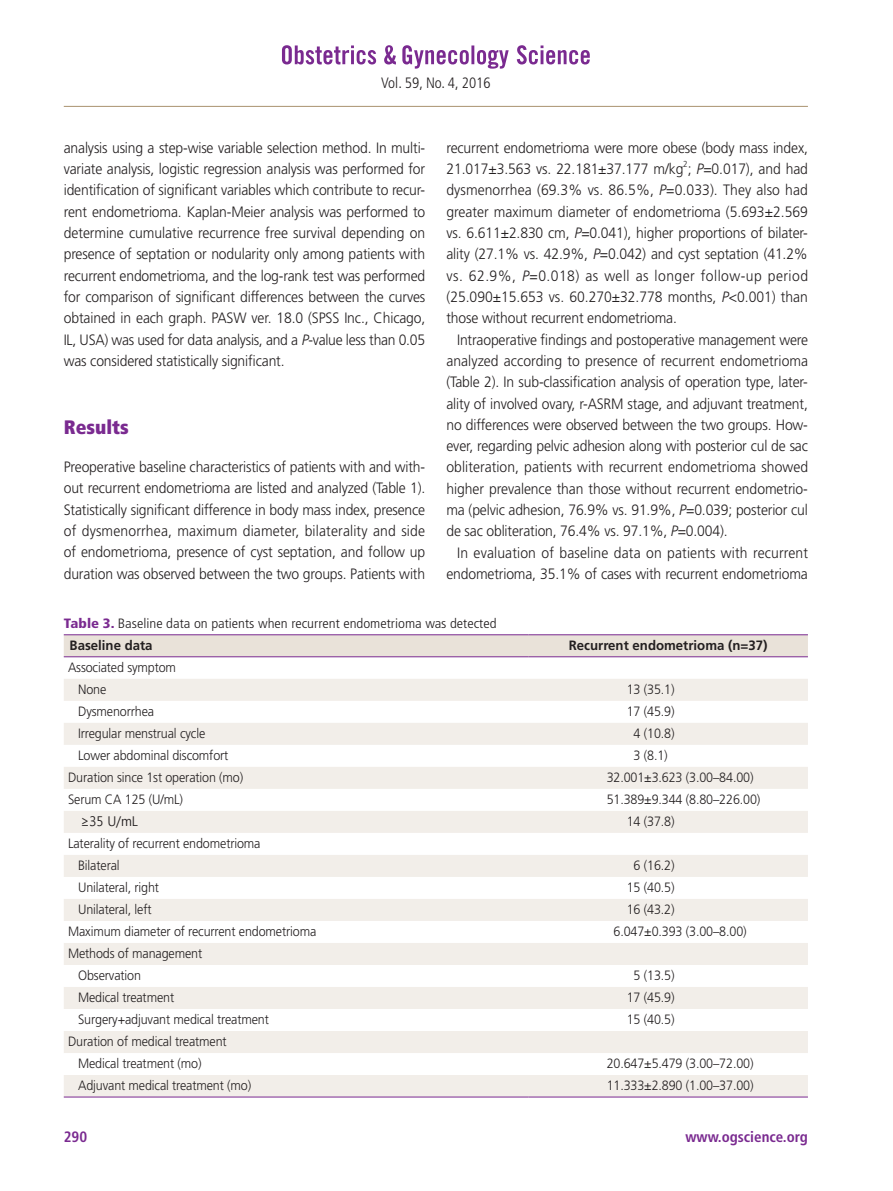
<style>
.page{position:relative;width:893px;height:1191px;background:#fff}
.page>*{position:absolute;margin:0;border:0;box-sizing:border-box;transform-origin:0 0}
.제목1-보라{font:900 condensed 19.5px "Frutiger LT Std";color:#7a2a90}
.제목밑_본문{font:300 15px/21.3px "Frutiger LT Std";letter-spacing:-.01em;color:#231f20;text-align:justify;scale:.93 1}
.본문_영문{font:300 15px/21.3px "Frutiger LT Std";letter-spacing:-.01em;color:#231f20;text-align:justify;scale:.93 1}
.t1{font:700 condensed 15px "Frutiger LT Std";color:#7a2a90}
.t2{font:300 condensed 15px "Frutiger LT Std";color:#231f20}
.표내용{font:300 13.5px "Frutiger LT Std";letter-spacing:-.01em;color:#231f20;scale:.93 1}
.표_타이틀{font:300 condensed 13.5px "Frutiger LT Std";color:#231f20;scale:1.1 1}
.표머리{font:700 13.5px "Frutiger LT Std";color:#231f20}
.표내용-2{font:13.5px "Malgun Gothic";color:#231f20;scale:.93 1}
.제목밑_본문-2{font:300 8.7px "Frutiger LT Std";color:#231f20;scale:.93 1}
.s1{font-style:italic}
.s2{font-weight:900;color:#7a2a90}
</style>
<div class="page">
<hr style="left:64px;top:106px;width:744px;height:1px;background:#af9877">
<svg style="left:517px;top:45px;width:73px;height:19px"></svg>
<svg style="left:402px;top:45px;width:107px;height:24px"></svg>
<svg style="left:282px;top:45px;width:114px;height:19px"></svg>
<div style="left:64px;top:635px;width:744px;height:21px;background:#e9e2d9"></div>
<svg style="left:64px;top:679px;width:744px;height:417px;fill:#f2eee9"></svg>
<hr style="left:64px;top:634px;width:465px;height:1px;background:#7a2a90">
<hr style="left:529px;top:634px;width:279px;height:1px;background:#7a2a90">
<hr style="left:64px;top:656px;width:465px;height:1px;background:#7a2a90">
<hr style="left:529px;top:656px;width:279px;height:1px;background:#7a2a90">
<hr style="left:64px;top:1096px;width:465px;height:1px;background:#7a2a90">
<hr style="left:529px;top:1096px;width:279px;height:1px;background:#7a2a90">
<p class="t2" style="left:381px;top:74px;width:111px">Vol. 59, No. 4, 2016</p>
<p class="제목밑_본문" style="left:446px;top:137px;width:390px">recurrent endometrioma were more obese (body mass index,<br>21.017±3.563 vs. 22.181±37.177 m/kg ; <span class="s1">P</span>=0.017), and had</p>
<p class="제목밑_본문" style="left:64px;top:137px;width:390px">analysis using a step-wise variable selection method. In multi&shy;variate analysis, logistic regression analysis was performed for identification of significant variables which contribute to recur&shy;rent endometrioma. Kaplan-Meier analysis was performed to determine cumulative recurrence free survival depending on presence of septation or nodularity only among patients with recurrent endometrioma, and the log-rank test was performed for comparison of significant differences between the curves obtained in each graph. PASW ver. 18.0 (SPSS Inc., Chicago, IL, USA) was used for data analysis, and a <span class="s1">P</span>-value less than 0.05 was considered statistically significant.</p>
<p class="제목밑_본문-2" style="left:683px;top:159px;width:6px">2</p>
<p class="제목밑_본문" style="left:446px;top:180px;width:390px">dysmenorrhea (69.3% vs. 86.5%, <span class="s1">P</span>=0.033). They also had greater maximum diameter of endometrioma (5.693±2.569 vs. 6.611±2.830 cm, <span class="s1">P</span>=0.041), higher proportions of bilater&shy;ality (27.1% vs. 42.9%, <span class="s1">P</span>=0.042) and cyst septation (41.2% vs. 62.9%, <span class="s1">P</span>=0.018) as well as longer follow-up period (25.090±15.653 vs. 60.270±32.778 months, <span class="s1">P</span>&lt;0.001) than those without recurrent endometrioma.</p>
<p class="본문_영문" style="left:446px;top:329px;width:390px;text-indent:11px">Intraoperative findings and postoperative management were analyzed according to presence of recurrent endometrioma (Table 2). In sub-classification analysis of operation type, later&shy;ality of involved ovary, r-ASRM stage, and adjuvant treatment, no differences were observed between the two groups. How&shy;ever, regarding pelvic adhesion along with posterior cul de sac obliteration, patients with recurrent endometrioma showed higher prevalence than those without recurrent endometrio&shy;ma (pelvic adhesion, 76.9% vs. 91.9%, <span class="s1">P</span>=0.039; posterior cul de sac obliteration, 76.4% vs. 97.1%, <span class="s1">P</span>=0.004).</p>
<p class="본문_영문" style="left:446px;top:542px;width:390px;text-align:right">In evaluation of baseline data on patients with recurrent endometrioma, 35.1% of cases with recurrent endometrioma</p>
<p class="표_타이틀" style="left:64px;top:615px;width:395px"><span class="s2">Table 3.</span> Baseline data on patients when recurrent endometrioma was detected</p>
<p class="표머리" style="left:70px;top:637px;width:85px">Baseline data</p>
<p class="표머리" style="left:569px;top:637px;width:200px">Recurrent endometrioma (n=37)</p>
<p class="표내용" style="left:68px;top:660px;width:118px">Associated symptom</p>
<p class="표내용" style="left:78px;top:682px;width:32px">None</p>
<p class="표내용" style="left:627px;top:682px;width:53px">13 (35.1)</p>
<p class="표내용" style="left:78px;top:704px;width:83px">Dysmenorrhea</p>
<p class="표내용" style="left:627px;top:704px;width:53px">17 (45.9)</p>
<p class="표내용" style="left:78px;top:726px;width:138px">Irregular menstrual cycle</p>
<p class="표내용" style="left:634px;top:726px;width:46px">4 (10.8)</p>
<p class="표내용" style="left:78px;top:748px;width:163px">Lower abdominal discomfort</p>
<p class="표내용" style="left:634px;top:748px;width:38px">3 (8.1)</p>
<p class="표내용" style="left:68px;top:770px;width:190px">Duration since 1st operation (mo)</p>
<p class="표내용" style="left:607px;top:770px;width:159px">32.001±3.623 (3.00–84.00)</p>
<p class="표내용" style="left:68px;top:792px;width:125px">Serum CA 125 (U/mL)</p>
<p class="표내용" style="left:607px;top:792px;width:167px">51.389±9.344 (8.80–226.00)</p>
<p class="표내용-2" style="left:81px;top:813px;width:63px">≥35 U/mL</p>
<p class="표내용" style="left:627px;top:814px;width:53px">14 (37.8)</p>
<p class="표내용" style="left:68px;top:836px;width:209px">Laterality of recurrent endometrioma</p>
<p class="표내용" style="left:78px;top:858px;width:46px">Bilateral</p>
<p class="표내용" style="left:634px;top:858px;width:46px">6 (16.2)</p>
<p class="표내용" style="left:78px;top:880px;width:89px">Unilateral, right</p>
<p class="표내용" style="left:627px;top:880px;width:53px">15 (40.5)</p>
<p class="표내용" style="left:78px;top:902px;width:80px">Unilateral, left</p>
<p class="표내용" style="left:627px;top:902px;width:53px">16 (43.2)</p>
<p class="표내용" style="left:68px;top:924px;width:268px">Maximum diameter of recurrent endometrioma</p>
<p class="표내용" style="left:613px;top:924px;width:145px">6.047±0.393 (3.00–8.00)</p>
<p class="표내용" style="left:68px;top:946px;width:146px">Methods of management</p>
<p class="표내용" style="left:78px;top:968px;width:69px">Observation</p>
<p class="표내용" style="left:634px;top:968px;width:46px">5 (13.5)</p>
<p class="표내용" style="left:78px;top:990px;width:105px">Medical treatment</p>
<p class="표내용" style="left:627px;top:990px;width:53px">17 (45.9)</p>
<p class="표내용" style="left:78px;top:1012px;width:207px">Surgery+adjuvant medical treatment</p>
<p class="표내용" style="left:627px;top:1012px;width:53px">15 (40.5)</p>
<p class="표내용" style="left:68px;top:1034px;width:172px">Duration of medical treatment</p>
<p class="표내용" style="left:78px;top:1056px;width:134px">Medical treatment (mo)</p>
<p class="표내용" style="left:607px;top:1056px;width:159px">20.647±5.479 (3.00–72.00)</p>
<p class="표내용" style="left:78px;top:1078px;width:188px">Adjuvant medical treatment (mo)</p>
<p class="표내용" style="left:607px;top:1078px;width:159px">11.333±2.890 (1.00–37.00)</p>
<p class="제목1-보라" style="left:64px;top:415px;width:66px">Results</p>
<p class="제목밑_본문" style="left:64px;top:456px;width:390px">Preoperative baseline characteristics of patients with and with&shy;out recurrent endometrioma are listed and analyzed (Table 1).<br>Statistically significant difference in body mass index, presence of dysmenorrhea, maximum diameter, bilaterality and side of endometrioma, presence of cyst septation, and follow up duration was observed between the two groups. Patients with</p>
<p class="t1" style="left:64px;top:1128px;width:25px">290</p>
<p class="t1" style="left:685px;top:1128px;width:124px">www.ogscience.org</p>
</div>
